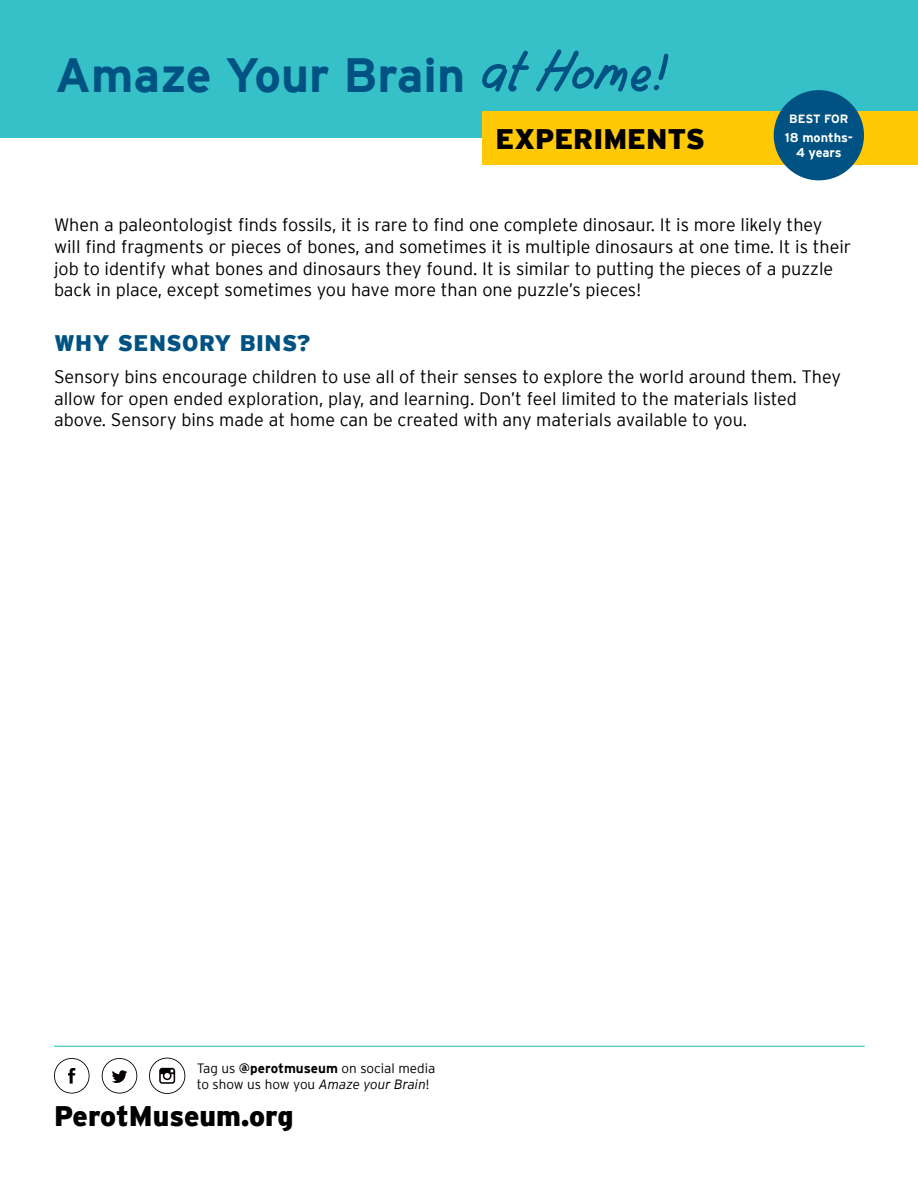
<style>
.page{position:relative;width:918px;height:1188px;background:#fff}
.page>*{position:absolute;margin:0;border:0;box-sizing:border-box;transform-origin:0 0}
.t1{font:700 48px "Interstate";color:#005282}
.t2{font:900 28.35px "Interstate";color:#000}
.t3{font:900 22.5px "Interstate";letter-spacing:.02em;color:#005282}
.t4{font:300 18px/21.6px "Interstate";color:#000}
.t5{font:300 13.5px/16.2px "Interstate";color:#000}
.t6{font:700 12.75px/15.3px "Interstate";color:#fff;text-align:center}
.t7{font:700 12px "Interstate";letter-spacing:-.015em;color:#fff}
.s1{font-weight:700}
.s2{font-style:italic}
</style>
<div class="page">
<div style="left:0;top:0;width:918px;height:138px;background:#36c0c8"></div>
<div style="left:482px;top:111px;width:436px;height:53px;background:#ffc907"></div>
<hr style="left:54px;top:1046px;width:811px;height:1px;background:#36c0c8">
<svg style="left:482px;top:50px;width:47px;height:42px"></svg>
<svg style="left:536px;top:49px;width:133px;height:43px"></svg>
<div style="left:774px;top:90px;width:90px;height:90px;background:#005282;border-radius:50%"></div>
<svg style="left:54px;top:1058px;width:36px;height:36px"></svg>
<svg style="left:102px;top:1058px;width:35px;height:36px"></svg>
<svg style="left:149px;top:1058px;width:36px;height:36px"></svg>
<h1 class="t1" style="left:55px;top:48px;width:412px">Amaze Your Brain</h1>
<h2 class="t2" style="left:496px;top:123px;width:211px">EXPERIMENTS</h2>
<p class="t7" style="left:789px;top:112px;width:61px">BEST FOR</p>
<p class="t6" style="left:785px;top:130px;width:70px">18 months-<br>4 years</p>
<p class="t4" style="left:54px;top:214px;width:799px">When a paleontologist finds fossils, it is rare to find one complete dinosaur. It is more likely they will find fragments or pieces of bones, and sometimes it is multiple dinosaurs at one time. It is their job to identify what bones and dinosaurs they found. It is similar to putting the pieces of a puzzle back in place, except sometimes you have more than one puzzle’s pieces!</p>
<p class="t3" style="left:54px;top:330px;width:258px">WHY SENSORY BINS?</p>
<p class="t4" style="left:54px;top:366px;width:789px">Sensory bins encourage children to use all of their senses to explore the world around them. They allow for open ended exploration, play, and learning. Don’t feel limited to the materials listed above. Sensory bins made at home can be created with any materials available to you.</p>
<p class="t5" style="left:197px;top:1060px;width:240px">Tag us <span class="s1">@perotmuseum</span> on social media to show us how you <span class="s2">Amaze your Brain</span>!</p>
<h2 class="t2" style="left:54px;top:1100px;width:241px">PerotMuseum.org</h2>
</div>
